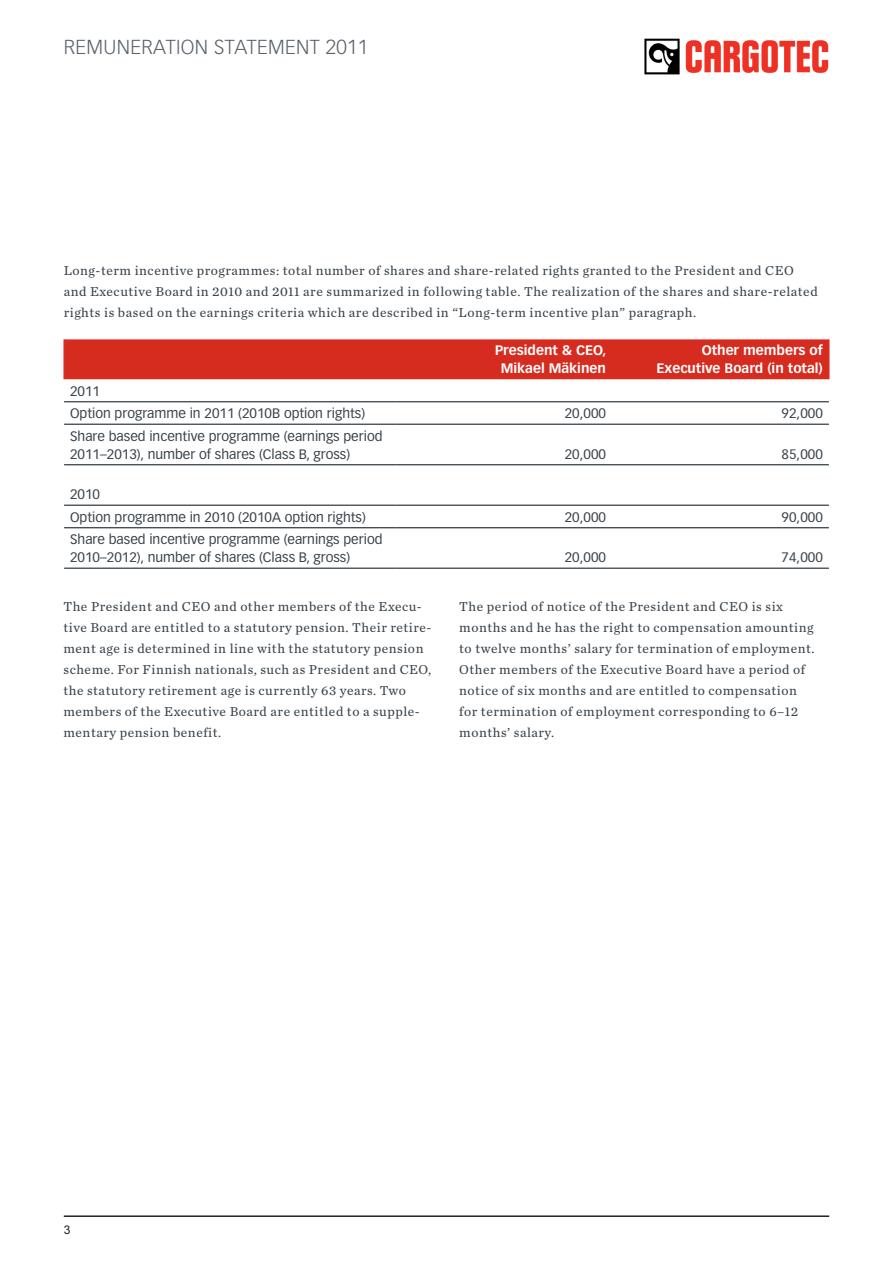
<style>
.page{position:relative;width:893px;height:1263px;background:#fff}
.page>*{position:absolute;margin:0;border:0;box-sizing:border-box;transform-origin:0 0}
.t1{font:300 19.95px "Vectora LT Std";letter-spacing:.02em;color:#596169}
.Body01_LEIPIS{font:13.5px/21px "Chronicle Text G2";letter-spacing:.04em;color:#38424a}
.bodyX{font:13.5px/18px "Vectora LT Std";color:#38424a}
.Body01_LEIPIS__singl{font:13.5px/21px "Chronicle Text G2";letter-spacing:.04em;color:#38424a}
.Body{font:700 13.5px/18px "Vectora LT Std";color:#fff;text-align:center}
.t2{font:12px "Arial";color:#231f20}
</style>
<div class="page">
<hr style="left:64px;top:1215px;width:765px;height:2px;background:#231f20">
<img style="left:644px;top:38px;width:185px;height:37px">
<div style="left:65px;top:339px;width:763px;height:40px;background:#d62b1f"></div>
<hr style="left:63px;top:339px;width:2px;height:40px;background:#d62b1f">
<hr style="left:828px;top:339px;width:1px;height:40px;background:#d62b1f">
<hr style="left:64px;top:424px;width:331px;height:1px;background:#38424a">
<hr style="left:395px;top:424px;width:217px;height:1px;background:#38424a">
<hr style="left:612px;top:424px;width:217px;height:1px;background:#38424a">
<hr style="left:64px;top:464px;width:331px;height:1px;background:#38424a">
<hr style="left:395px;top:464px;width:217px;height:1px;background:#38424a">
<hr style="left:612px;top:464px;width:217px;height:1px;background:#38424a">
<hr style="left:64px;top:505px;width:331px;height:1px;background:#38424a">
<hr style="left:395px;top:505px;width:217px;height:1px;background:#38424a">
<hr style="left:612px;top:505px;width:217px;height:1px;background:#38424a">
<hr style="left:64px;top:527px;width:331px;height:1px;background:#38424a">
<hr style="left:395px;top:527px;width:217px;height:1px;background:#38424a">
<hr style="left:612px;top:527px;width:217px;height:1px;background:#38424a">
<hr style="left:64px;top:568px;width:331px;height:1px;background:#38424a">
<hr style="left:395px;top:568px;width:217px;height:1px;background:#38424a">
<hr style="left:612px;top:568px;width:217px;height:1px;background:#38424a">
<hr style="left:64px;top:401px;width:331px;height:1px;background:#38424a">
<hr style="left:395px;top:401px;width:217px;height:1px;background:#38424a">
<hr style="left:612px;top:401px;width:217px;height:1px;background:#38424a">
<h1 class="t1" style="left:64px;top:36px;width:306px">REMUNERATION STATEMENT 2011</h1>
<p class="Body01_LEIPIS__singl" style="left:64px;top:259px;width:755px">Long-term incentive programmes: total number of shares and share-related rights granted to the President and CEO and Executive Board in 2010 and 2011 are summarized in following table. The realization of the shares and share-related rights is based on the earnings criteria which are described in “Long-term incentive plan” paragraph.</p>
<p class="Body" style="left:495px;top:341px;width:113px">President &amp; CEO,<br>Mikael Mäkinen</p>
<p class="Body" style="left:657px;top:341px;width:168px;text-align:right">Other members of<br>Executive Board (in total)</p>
<p class="bodyX" style="left:70px;top:382px;width:32px">2011</p>
<p class="bodyX" style="left:70px;top:405px;width:296px">Option programme in 2011 (2010B option rights)</p>
<p class="bodyX" style="left:565px;top:405px;width:43px">20,000</p>
<p class="bodyX" style="left:782px;top:405px;width:43px">92,000</p>
<p class="bodyX" style="left:70px;top:427px;width:314px">Share based incentive programme (earnings period<br>2011–2013), number of shares (Class B, gross)</p>
<p class="bodyX" style="left:565px;top:445px;width:43px">20,000</p>
<p class="bodyX" style="left:782px;top:445px;width:43px">85,000</p>
<p class="bodyX" style="left:70px;top:485px;width:32px">2010</p>
<p class="bodyX" style="left:70px;top:508px;width:297px">Option programme in 2010 (2010A option rights)</p>
<p class="bodyX" style="left:565px;top:508px;width:43px">20,000</p>
<p class="bodyX" style="left:782px;top:508px;width:43px">90,000</p>
<p class="bodyX" style="left:70px;top:530px;width:314px">Share based incentive programme (earnings period<br>2010–2012), number of shares (Class B, gross)</p>
<p class="bodyX" style="left:565px;top:548px;width:43px">20,000</p>
<p class="bodyX" style="left:782px;top:548px;width:43px">74,000</p>
<p class="Body01_LEIPIS" style="left:63px;top:595px;width:370px">The President and CEO and other members of the Execu&shy;tive Board are entitled to a statutory pension. Their retire&shy;ment age is determined in line with the statutory pension scheme. For Finnish nationals, such as President and CEO, the statutory retirement age is currently 63 years. Two members of the Executive Board are entitled to a supple&shy;mentary pension benefit.</p>
<p class="Body01_LEIPIS" style="left:459px;top:595px;width:357px">The period of notice of the President and CEO is six months and he has the right to compensation amounting to twelve months’ salary for termination of employment.<br>Other members of the Executive Board have a period of notice of six months and are entitled to compensation for termination of employment corresponding to 6–12 months’ salary.</p>
<p class="t2" style="left:64px;top:1222px;width:8px">3</p>
</div>
